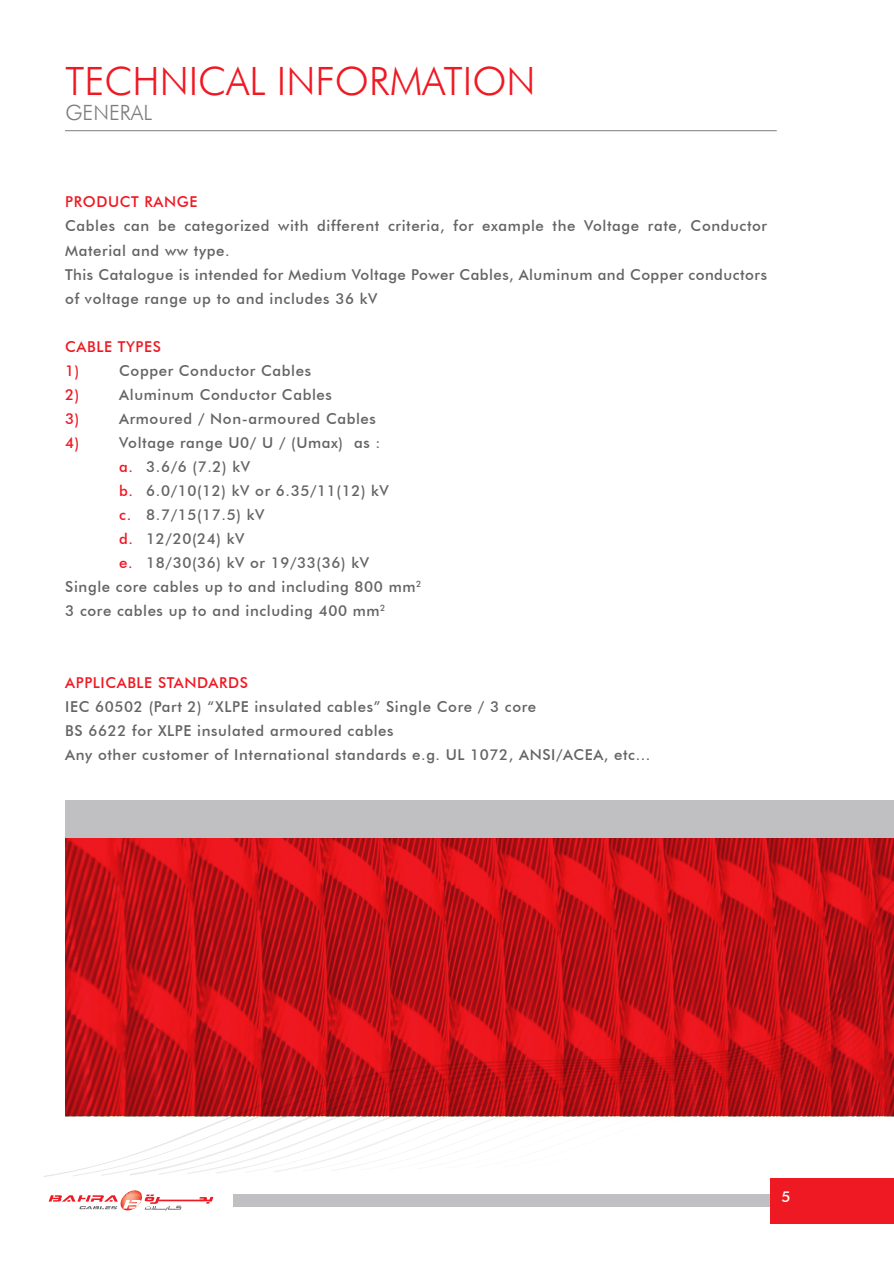
<style>
.page{position:relative;width:894px;height:1265px;background:#fff}
.page>*{position:absolute;margin:0;border:0;box-sizing:border-box;transform-origin:0 0}
.t1{font:300 39px "Futura BT";color:#ef1923}
.t2{font:300 21px "Futura BT";color:#7d7c7e}
.t3{font:500 15px/24px "Futura BT";letter-spacing:.04em;color:#656365}
.t4{font:500 15px/24px "Futura BT";letter-spacing:.04em;color:#ef1923}
.t5{font:500 15px "Futura BT";color:#fff}
.s1{color:#ef1923}
</style>
<div class="page">
<svg style="left:532px;top:1115px;width:362px;height:2px"></svg>
<div style="left:233px;top:1194px;width:595px;height:13px;background:#c0bfc1"></div>
<div style="left:770px;top:1177px;width:124px;height:46px;background:#ef1923"></div>
<hr style="left:158px;top:1199px;width:53px;height:2px;background:#ef1923">
<svg style="left:199px;top:1196px;width:14px;height:7px"></svg>
<svg style="left:49px;top:1190px;width:132px;height:20px"></svg>
<hr style="left:65px;top:130px;width:711px;height:1px;background:#7d7c7e">
<div style="left:65px;top:800px;width:829px;height:37px;background:#c0bfc1"></div>
<img style="left:65px;top:838px;width:829px;height:277px">
<h1 class="t1" style="left:65px;top:57px;width:472px">TECHNICAL INFORMATION</h1>
<h2 class="t2" style="left:65px;top:99px;width:88px">GENERAL</h2>
<p class="t4" style="left:65px;top:190px;width:134px">PRODUCT RANGE</p>
<p class="t3" style="left:65px;top:214px;width:703px">Cables can be categorized with different criteria, for example the Voltage rate, Conductor Material and ww type.<br>This Catalogue is intended for Medium Voltage Power Cables, Aluminum and Copper conductors of voltage range up to and includes 36 kV</p>
<p class="t4" style="left:65px;top:334px;width:97px">CABLE TYPES<br>1)</p>
<p class="t3" style="left:119px;top:358px;width:193px">Copper Conductor Cables</p>
<p class="t4" style="left:65px;top:382px;width:16px">2)</p>
<p class="t3" style="left:119px;top:382px;width:214px">Aluminum Conductor Cables</p>
<p class="t4" style="left:65px;top:406px;width:16px">3)</p>
<p class="t3" style="left:119px;top:406px;width:258px">Armoured / Non-armoured Cables</p>
<p class="t4" style="left:65px;top:430px;width:16px">4)</p>
<p class="t3" style="left:119px;top:430px;width:263px">Voltage range U0/ U / (Umax) as :</p>
<p class="t3" style="left:119px;top:454px;width:132px"><span class="s1">a.</span> 3.6/6 (7.2) kV</p>
<p class="t3" style="left:119px;top:478px;width:271px"><span class="s1">b.</span> 6.0/10(12) kV or 6.35/11(12) kV</p>
<p class="t3" style="left:119px;top:502px;width:147px"><span class="s1">c.</span> 8.7/15(17.5) kV</p>
<p class="t3" style="left:119px;top:526px;width:127px"><span class="s1">d.</span> 12/20(24) kV</p>
<p class="t3" style="left:119px;top:550px;width:251px"><span class="s1">e.</span> 18/30(36) kV or 19/33(36) kV</p>
<p class="t3" style="left:65px;top:574px;width:358px">Single core cables up to and including 800 mm<sup>2</sup></p>
<p class="t3" style="left:65px;top:598px;width:322px">3 core cables up to and including 400 mm<sup>2</sup></p>
<p class="t4" style="left:65px;top:670px;width:184px">APPLICABLE STANDARDS</p>
<p class="t3" style="left:65px;top:694px;width:586px">IEC 60502 (Part 2) “XLPE insulated cables” Single Core / 3 core<br>BS 6622 for XLPE insulated armoured cables<br>Any other customer of International standards e.g. UL 1072, ANSI/ACEA, etc...</p>
<p class="t5" style="left:781px;top:1187px;width:11px">5</p>
</div>
